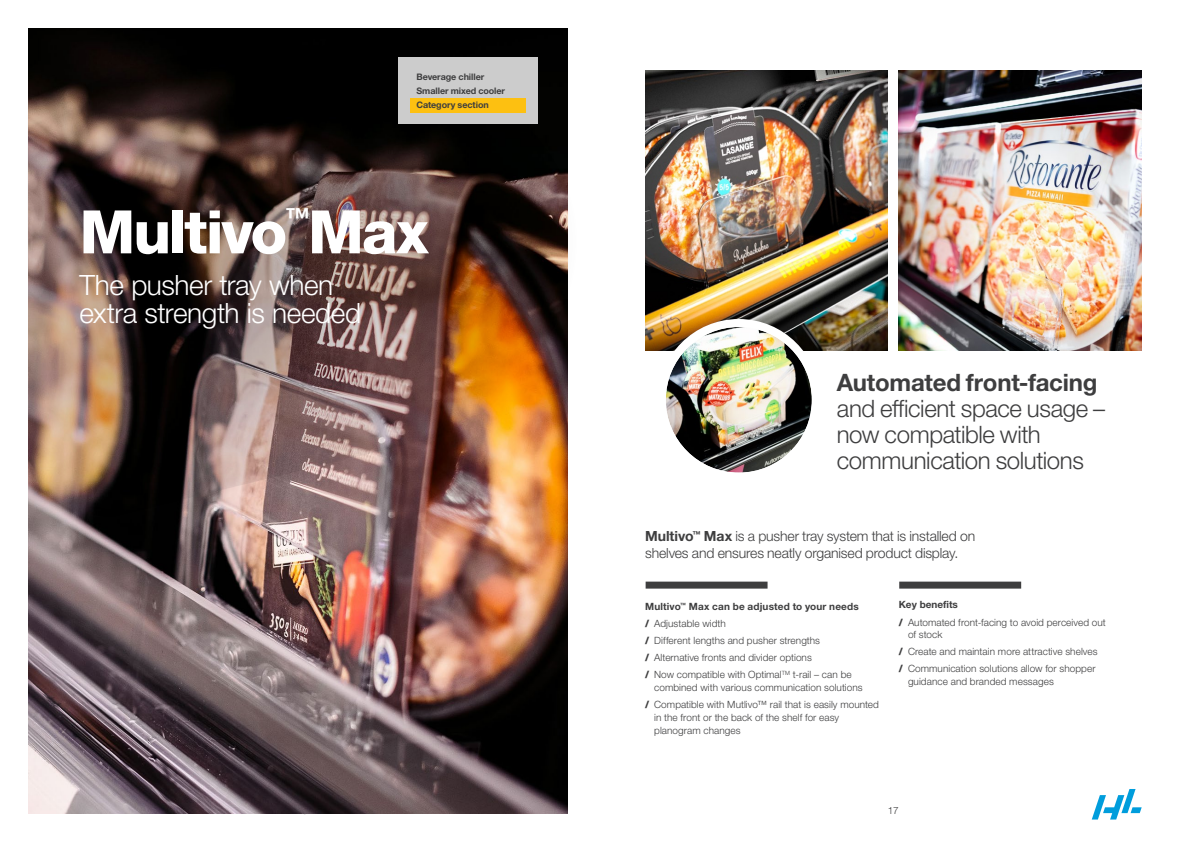
<style>
.page{position:relative;width:1191px;height:842px;background:#fff}
.page>*{position:absolute;margin:0;border:0;box-sizing:border-box;transform-origin:0 0}
.BEA_Concept_Body_tex{font:800 60px "Helvetica Neue LTW1 G";letter-spacing:-.035em;color:#fff}
.Concept_small_Headli{font:300 28px/28px "Helvetica Neue LTW1 G";letter-spacing:-.015em;color:#fff}
.BEA_Concept_Body_tex-2{font:700 25.1px "Helvetica Neue LTW1 G";color:#fff}
.BEA_Concept_Body_tex-3{font:300 24px/26px "Helvetica Neue LTW1 G";letter-spacing:-.015em;color:#3e3e3f}
.Concept_small_Headli-2{font:300 14px/16.8px "Helvetica Neue LTW1 G";letter-spacing:-.015em;color:#3e3e3f}
.Concept_small_Headli-3{font:300 10px/12.8px "Helvetica Neue LTW1 G";letter-spacing:.005em;color:#3e3e3f}
.Concept_small_Headli-4{font:700 10px "Helvetica Neue LTW1 G";letter-spacing:.015em;color:#3e3e3f}
.t1{font:700 9px "Helvetica Neue LTW1 G";letter-spacing:-.005em;color:#3e3e3f}
.s1{font-weight:700}
.s2{font-weight:800}
</style>
<div class="page">
<svg style="left:1092px;top:789px;width:49px;height:30px"></svg>
<img style="left:28px;top:28px;width:539px;height:786px">
<img style="left:28px;top:42px;width:540px;height:476px">
<div style="left:399px;top:58px;width:139px;height:66px;background:#ccc"></div>
<img style="left:899px;top:70px;width:242px;height:281px">
<img style="left:645px;top:70px;width:242px;height:281px">
<div style="left:411px;top:98px;width:115px;height:14px;background:#fdc011"></div>
<div style="left:662px;top:323px;width:154px;height:154px;background:#fff;border-radius:50%"></div>
<img style="left:666px;top:327px;width:146px;height:146px;border-radius:73px">
<div style="left:658px;top:319px;width:162px;height:162px;border:8px solid #fff;border-radius:50%"></div>
<div style="left:645px;top:582px;width:122px;height:7px;background:#3e3e3f"></div>
<div style="left:899px;top:582px;width:122px;height:7px;background:#3e3e3f"></div>
<p class="t1" style="left:416px;top:71px;width:69px">Beverage chiller</p>
<p class="t1" style="left:416px;top:85px;width:90px">Smaller mixed cooler</p>
<p class="t1" style="left:416px;top:99px;width:74px">Category section</p>
<p class="BEA_Concept_Body_tex-2" style="left:285px;top:202px;width:27px">™</p>
<p class="BEA_Concept_Body_tex" style="left:80px;top:196px;width:350px">Multivo Max</p>
<p class="Concept_small_Headli" style="left:80px;top:271px;width:283px">The pusher tray when extra strength is needed</p>
<p class="BEA_Concept_Body_tex-3" style="left:837px;top:369px;width:270px"><span class="s1">Automated front-facing </span>and efficient space usage – now compatible with communication solutions</p>
<p class="Concept_small_Headli-2" style="left:645px;top:528px;width:331px"><span class="s1">Multivo</span><sup>™</sup> <span class="s1">Max</span> is a pusher tray system that is installed on shelves and ensures neatly organised product display.</p>
<p class="Concept_small_Headli-4" style="left:645px;top:600px;width:215px">Multivo<sup>™</sup> Max can be adjusted to your needs</p>
<p class="Concept_small_Headli-3" style="left:645px;top:617px;width:82px"><span class="s2">/</span> Adjustable width</p>
<p class="Concept_small_Headli-3" style="left:645px;top:634px;width:176px"><span class="s2">/</span> Different lengths and pusher strengths</p>
<p class="Concept_small_Headli-3" style="left:645px;top:651px;width:168px"><span class="s2">/</span> Alternative fronts and divider options</p>
<p class="Concept_small_Headli-3" style="left:654px;top:668px;width:210px;text-indent:-9px"><span class="s2">/</span> Now compatible with Optimal<sup>TM</sup> t-rail – can be combined with various communication solutions</p>
<p class="Concept_small_Headli-3" style="left:654px;top:698px;width:226px;text-indent:-9px"><span class="s2">/</span> Compatible with Mutlivo™ rail that is easily mounted in the front or the back of the shelf for easy planogram changes</p>
<p class="Concept_small_Headli-4" style="left:899px;top:599px;width:61px">Key benefits</p>
<p class="Concept_small_Headli-3" style="left:908px;top:615px;width:199px;text-indent:-9px"><span class="s2">/</span> Automated front-facing to avoid perceived out of stock</p>
<p class="Concept_small_Headli-3" style="left:899px;top:645px;width:200px"><span class="s2">/</span> Create and maintain more attractive shelves</p>
<p class="Concept_small_Headli-3" style="left:908px;top:662px;width:189px;text-indent:-9px"><span class="s2">/</span> Communication solutions allow for shopper guidance and branded messages</p>
<p class="Concept_small_Headli-3" style="left:887px;top:803px;width:13px">17</p>
</div>
